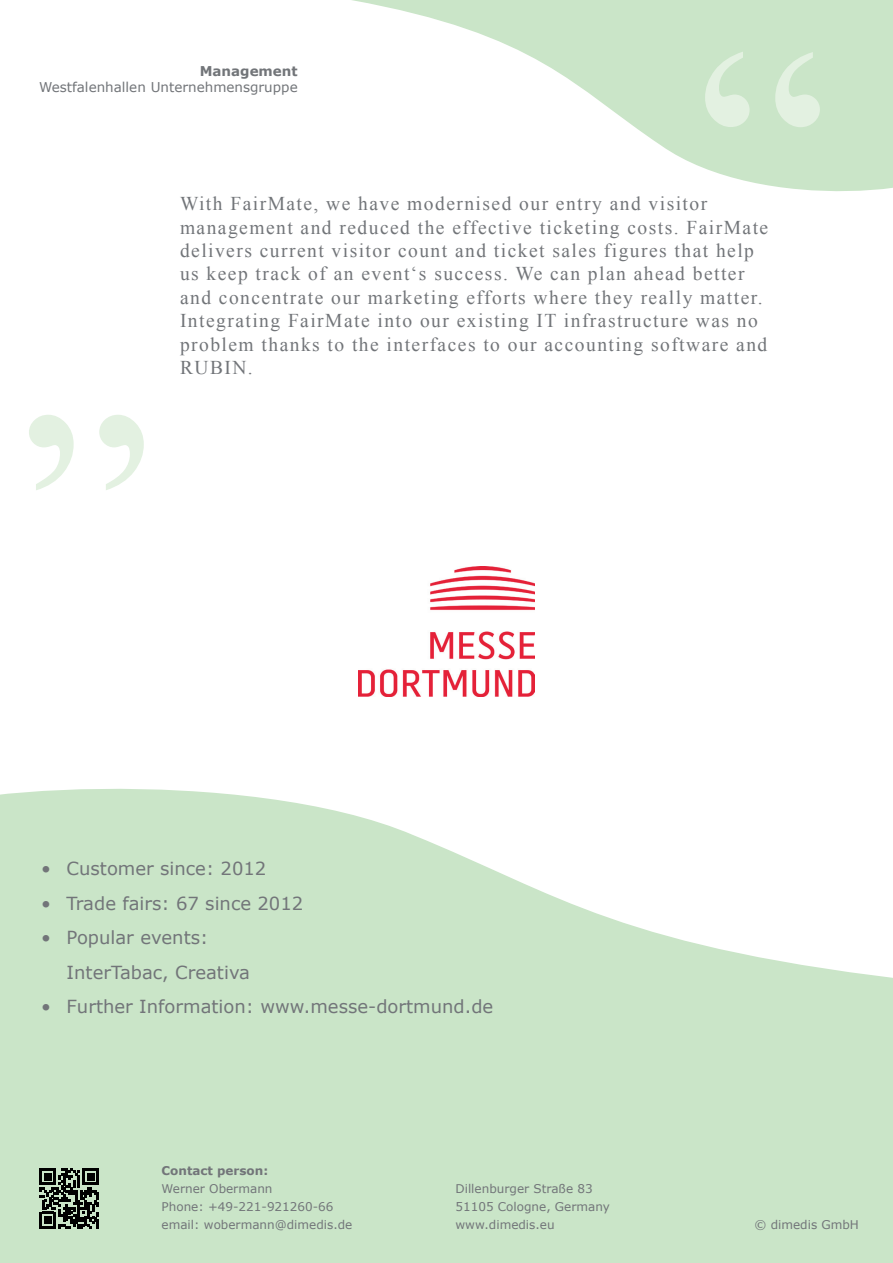
<style>
.page{position:relative;width:893px;height:1263px;background:#fff}
.page>*{position:absolute;margin:0;border:0;box-sizing:border-box;transform-origin:0 0}
.t1{font:300px "Times New Roman";color:#e3f1e1}
.t2{font:19.5px/23.4px "Times New Roman";letter-spacing:.075em;color:#727579}
.t3{font:18px/34.5px "Verdana";color:#727579}
.t4{font:13.5px "Verdana";color:#727579}
.t5{font:700 13.5px "Verdana";color:#727579}
.t6{font:12px/18px "Verdana";color:#727579}
.t7{font:700 12px "Verdana";color:#727579}
</style>
<div class="page">
<svg style="left:352px;top:0;width:541px;height:192px;fill:#cae5c8"></svg>
<svg style="left:0;top:788px;width:893px;height:192px;fill:#cae5c8"></svg>
<div style="left:0;top:980px;width:893px;height:283px;background:#cae5c8"></div>
<svg style="left:40px;top:1168px;width:59px;height:61px"></svg>
<img style="left:359px;top:567px;width:175px;height:129px">
<p class="t5" style="left:200px;top:62px;width:99px">Management</p>
<p class="t4" style="left:39px;top:78px;width:260px">Westfalenhallen Unternehmensgruppe</p>
<h1 class="t1" style="left:695px;top:-47px;width:135px">“</h1>
<h1 class="t1" style="left:19px;top:142px;width:135px">„</h1>
<p class="t2" style="left:180px;top:192px;width:590px">With FairMate, we have modernised our entry and visitor management and reduced the effective ticketing costs. FairMate delivers current visitor count and ticket sales figures that help us keep track of an event‘s success. We can plan ahead better and concentrate our marketing efforts where they really matter.<br>Integrating FairMate into our existing IT infrastructure was no problem thanks to the interfaces to our accounting software and RUBIN.</p>
<p class="t3" style="left:41px;top:851px;width:227px">• Customer since: 2012</p>
<p class="t3" style="left:41px;top:886px;width:264px">• Trade fairs: 67 since 2012</p>
<p class="t3" style="left:67px;top:920px;width:185px;text-indent:-26px">• Popular events:<br>InterTabac, Creativa</p>
<p class="t3" style="left:41px;top:989px;width:454px">• Further Information: www.messe-dortmund.de</p>
<p class="t7" style="left:162px;top:1162px;width:108px">Contact person:</p>
<p class="t6" style="left:162px;top:1179px;width:192px">Werner Obermann<br>Phone: +49-221-921260-66 email: wobermann@dimedis.de</p>
<p class="t6" style="left:455px;top:1179px;width:156px">Dillenburger Straße 83<br>51105 Cologne, Germany www.dimedis.eu</p>
<p class="t6" style="left:754px;top:1215px;width:106px">© dimedis GmbH</p>
</div>
